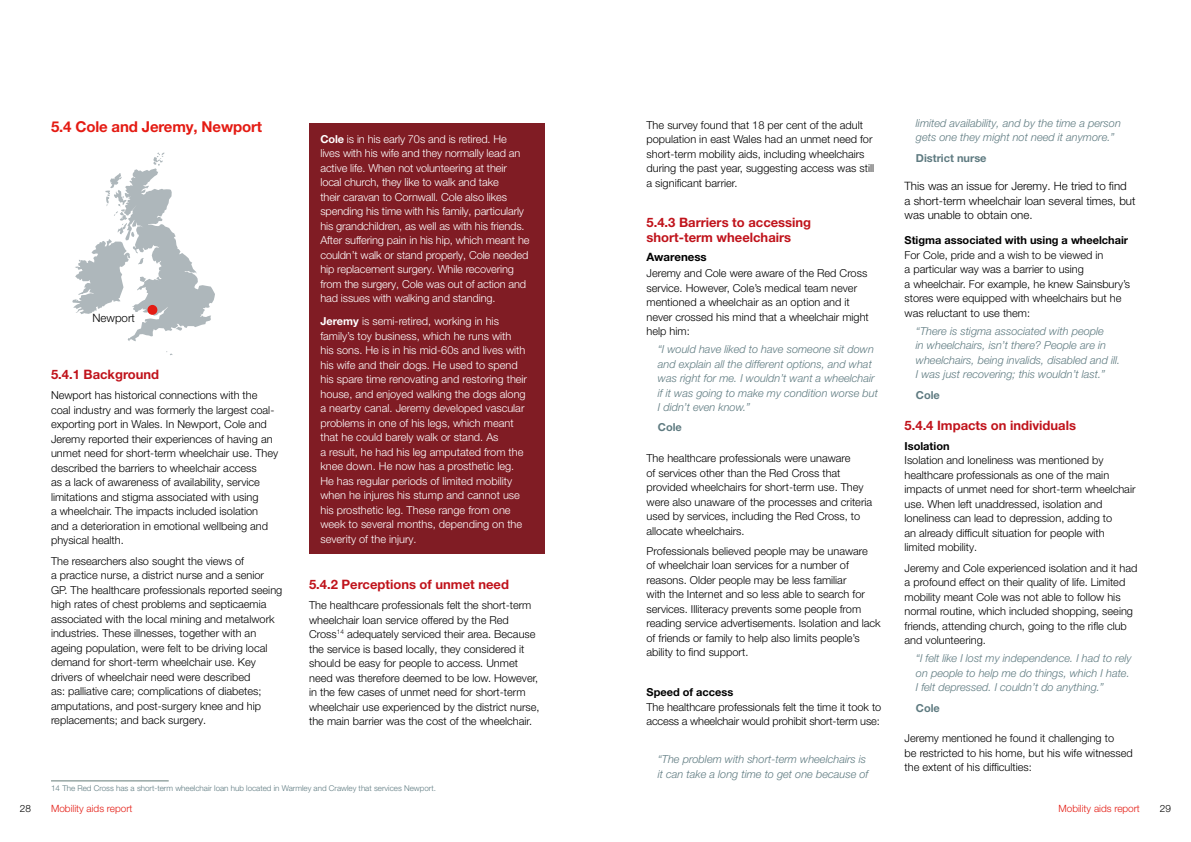
<style>
.page{position:relative;width:1191px;height:842px;background:#fff}
.page>*{position:absolute;margin:0;border:0;box-sizing:border-box;transform-origin:0 0}
.Figure{font:700 15px "Helvetica Neue LT Pro";letter-spacing:-.01em;color:#e41b13}
.heading_13-15{font:700 13px/15px "Helvetica Neue LT Pro";color:#c0131b}
.BODY_COPY{font:300 11.5px/14.5px "Helvetica Neue LT Pro";color:#000}
.BODY_COPY-2{font:700 11.5px "Helvetica Neue LT Pro";color:#000}
.BODY_COPY-3{font:300 11px/14.5px "Helvetica Neue LT Pro";color:#000}
.BODY_COPY-4{font:300 11px/14.5px "Helvetica Neue LT Pro";color:#fff}
.last_body_before_new{font:300 11px/14.5px "Helvetica Neue LT Pro";color:#000}
.Figure-2{font:italic 300 11px/14.5px "Helvetica Neue LT Pro";color:#5f7b81}
.BODY_bold{font:300 11px/14.5px "Helvetica Neue LT Pro";color:#000}
.Figure-3{font:700 11px "Helvetica Neue LT Pro";color:#5f7b81}
.t1{font:300 10px "Helvetica Neue LT Pro";color:#e41b13}
.t2{font:300 10px "Helvetica Neue LT Pro";color:#000}
.Footnotes{font:300 8px "Helvetica Neue LT Pro";color:#5f7b81}
.s1{font-weight:700}
</style>
<div class="page">
<svg style="left:72px;top:153px;width:143px;height:188px"></svg>
<div style="left:147px;top:305px;width:10px;height:10px;background:#e41b13;border-radius:50%"></div>
<div style="left:309px;top:124px;width:235px;height:430px;background:#801c24"></div>
<hr style="left:51px;top:781px;width:118px;height:1px;background:#637a77">
<p class="Figure" style="left:51px;top:117px;width:212px">5.4 Cole and Jeremy, Newport</p>
<p class="BODY_COPY" style="left:92px;top:310px;width:44px">Newport</p>
<p class="heading_13-15" style="left:51px;top:367px;width:110px">5.4.1 Background</p>
<p class="BODY_COPY-3" style="left:51px;top:388px;width:229px">Newport has historical connections with the coal industry and was formerly the largest coal&shy;exporting port in Wales. In Newport, Cole and Jeremy reported their experiences of having an unmet need for short-term wheelchair use. They described the barriers to wheelchair access<br>as a lack of awareness of availability, service limitations and stigma associated with using<br>a wheelchair. The impacts included isolation and a deterioration in emotional wellbeing and physical health.</p>
<p class="BODY_COPY-3" style="left:51px;top:553px;width:233px">The researchers also sought the views of<br>a practice nurse, a district nurse and a senior GP. The healthcare professionals reported seeing high rates of chest problems and septicaemia associated with the local mining and metalwork industries. These illnesses, together with an ageing population, were felt to be driving local demand for short-term wheelchair use. Key drivers of wheelchair need were described<br>as: palliative care; complications of diabetes; amputations, and post-surgery knee and hip replacements; and back surgery.</p>
<p class="BODY_COPY-4" style="left:320px;top:131px;width:211px"><span class="s1">Cole</span> is in his early 70s and is retired. He<br>lives with his wife and they normally lead an active life. When not volunteering at their local church, they like to walk and take<br>their caravan to Cornwall. Cole also likes spending his time with his family, particularly his grandchildren, as well as with his friends.<br>After suffering pain in his hip, which meant he couldn’t walk or stand properly, Cole needed hip replacement surgery. While recovering from the surgery, Cole was out of action and had issues with walking and standing.</p>
<p class="BODY_COPY-4" style="left:320px;top:314px;width:208px"><span class="s1">Jeremy</span> is semi-retired, working in his family’s toy business, which he runs with his sons. He is in his mid-60s and lives with his wife and their dogs. He used to spend his spare time renovating and restoring their house, and enjoyed walking the dogs along a nearby canal. Jeremy developed vascular problems in one of his legs, which meant that he could barely walk or stand. As<br>a result, he had his leg amputated from the knee down. He now has a prosthetic leg.<br>He has regular periods of limited mobility when he injures his stump and cannot use his prosthetic leg. These range from one week to several months, depending on the severity of the injury.</p>
<p class="heading_13-15" style="left:309px;top:576px;width:201px">5.4.2 Perceptions of unmet need</p>
<p class="BODY_COPY-3" style="left:309px;top:598px;width:232px">The healthcare professionals felt the short-term wheelchair loan service offered by the Red Cross<sup>14</sup> adequately serviced their area. Because the service is based locally, they considered it should be easy for people to access. Unmet need was therefore deemed to be low. However, in the few cases of unmet need for short-term wheelchair use experienced by the district nurse, the main barrier was the cost of the wheelchair.</p>
<p class="Footnotes" style="left:51px;top:783px;width:386px">14 The Red Cross has a short-term wheelchair loan hub located in Warmley and Crawley that services Newport.</p>
<p class="last_body_before_new" style="left:646px;top:117px;width:229px">The survey found that 18 per cent of the adult population in east Wales had an unmet need for short-term mobility aids, including wheelchairs during the past year, suggesting access was still a significant barrier.</p>
<p class="heading_13-15" style="left:646px;top:215px;width:166px">5.4.3 Barriers to accessing short-term wheelchairs</p>
<p class="BODY_COPY-2" style="left:646px;top:249px;width:62px">Awareness</p>
<p class="BODY_COPY-3" style="left:646px;top:266px;width:224px">Jeremy and Cole were aware of the Red Cross service. However, Cole’s medical team never mentioned a wheelchair as an option and it never crossed his mind that a wheelchair might help him:</p>
<p class="Figure-2" style="left:658px;top:342px;width:222px">“I would have liked to have someone sit down and explain all the different options, and what was right for me. I wouldn’t want a wheelchair if it was going to make my condition worse but I didn’t even know.”</p>
<p class="Figure-3" style="left:658px;top:421px;width:26px">Cole</p>
<p class="BODY_COPY-3" style="left:646px;top:451px;width:227px">The healthcare professionals were unaware<br>of services other than the Red Cross that provided wheelchairs for short-term use. They were also unaware of the processes and criteria used by services, including the Red Cross, to allocate wheelchairs.</p>
<p class="last_body_before_new" style="left:646px;top:543px;width:236px">Professionals believed people may be unaware<br>of wheelchair loan services for a number of reasons. Older people may be less familiar<br>with the Internet and so less able to search for services. Illiteracy prevents some people from reading service advertisements. Isolation and lack of friends or family to help also limits people’s ability to find support.</p>
<p class="last_body_before_new" style="left:646px;top:685px;width:236px"><span class="s1">Speed of access<br></span>The healthcare professionals felt the time it took to access a wheelchair would prohibit short-term use:</p>
<p class="Figure-2" style="left:658px;top:752px;width:212px">“The problem with short-term wheelchairs is it can take a long time to get one because of</p>
<p class="Figure-2" style="left:916px;top:116px;width:206px">limited availability, and by the time a person gets one they might not need it anymore.”</p>
<p class="Figure-3" style="left:916px;top:151px;width:72px">District nurse</p>
<p class="BODY_COPY" style="left:904px;top:179px;width:232px">This was an issue for Jeremy. He tried to find a short-term wheelchair loan several times, but was unable to obtain one.</p>
<p class="BODY_bold" style="left:904px;top:233px;width:227px"><span class="s1">Stigma associated with using a wheelchair </span>For Cole, pride and a wish to be viewed in<br>a particular way was a barrier to using<br>a wheelchair. For example, he knew Sainsbury’s stores were equipped with wheelchairs but he was reluctant to use them:</p>
<p class="Figure-2" style="left:916px;top:324px;width:206px">“There is stigma associated with people<br>in wheelchairs, isn’t there? People are in wheelchairs, being invalids, disabled and ill.<br>I was just recovering; this wouldn’t last.”</p>
<p class="Figure-3" style="left:916px;top:388px;width:26px">Cole</p>
<p class="heading_13-15" style="left:904px;top:417px;width:173px">5.4.4 Impacts on individuals</p>
<p class="BODY_bold" style="left:904px;top:439px;width:232px"><span class="s1">Isolation<br></span>Isolation and loneliness was mentioned by healthcare professionals as one of the main impacts of unmet need for short-term wheelchair use. When left unaddressed, isolation and loneliness can lead to depression, adding to<br>an already difficult situation for people with limited mobility.</p>
<p class="BODY_COPY-3" style="left:904px;top:560px;width:234px">Jeremy and Cole experienced isolation and it had a profound effect on their quality of life. Limited mobility meant Cole was not able to follow his normal routine, which included shopping, seeing friends, attending church, going to the rifle club and volunteering.</p>
<p class="Figure-2" style="left:916px;top:651px;width:217px">“I felt like I lost my independence. I had to rely on people to help me do things, which I hate.<br>I felt depressed. I couldn’t do anything.”</p>
<p class="Figure-3" style="left:916px;top:701px;width:26px">Cole</p>
<p class="BODY_COPY-3" style="left:904px;top:731px;width:230px">Jeremy mentioned he found it challenging to<br>be restricted to his home, but his wife witnessed the extent of his difficulties:</p>
<p class="t2" style="left:20px;top:803px;width:13px">28</p>
<p class="t1" style="left:51px;top:803px;width:83px">Mobility aids report</p>
<p class="t1" style="left:1058px;top:803px;width:83px">Mobility aids report</p>
<p class="t2" style="left:1159px;top:803px;width:13px">29</p>
</div>
